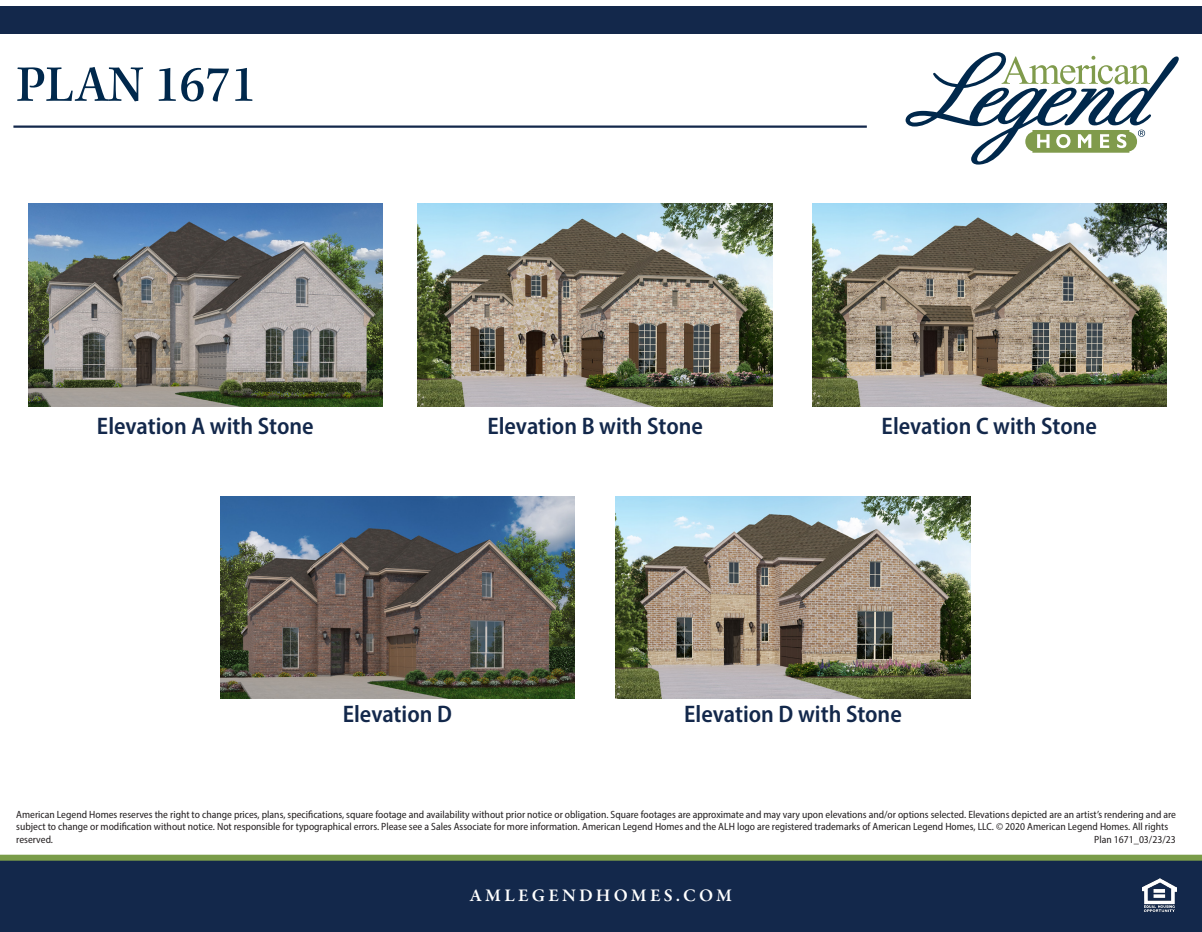
<style>
.page{position:relative;width:1202px;height:932px;background:#fff}
.page>*{position:absolute;margin:0;border:0;box-sizing:border-box;transform-origin:0 0}
.t1{font:500 52.5px "Kepler Std";color:#00284c}
.t2{font:600 semi-condensed 24px "Myriad Pro";color:#13284b}
.t3{font:600 18px "Garamond Premr Pro";letter-spacing:.175em;color:#fff}
.t4{font:semi-condensed 10.5px/12.6px "Myriad Pro";color:#231f20}
</style>
<div class="page">
<div style="left:0;top:857px;width:1202px;height:75px;background:#13284b"></div>
<div style="left:0;top:854px;width:1202px;height:6px;background:#7a9c49"></div>
<img style="left:1142px;top:878px;width:34px;height:33px">
<svg style="left:905px;top:52px;width:273px;height:112px"></svg>
<div style="left:0;top:7px;width:1202px;height:27px;background:#13284b"></div>
<hr style="left:13px;top:125px;width:853px;height:3px;background:#13284b">
<img style="left:220px;top:496px;width:354px;height:203px">
<img style="left:615px;top:496px;width:355px;height:203px">
<svg style="left:46px;top:406px;width:21px;height:1px"></svg>
<img style="left:28px;top:204px;width:355px;height:202px">
<img style="left:418px;top:204px;width:354px;height:202px">
<img style="left:812px;top:204px;width:354px;height:202px">
<p class="t1" style="left:16px;top:55px;width:241px">PLAN 1671</p>
<p class="t2" style="left:97px;top:411px;width:218px">Elevation A with Stone</p>
<p class="t2" style="left:487px;top:411px;width:217px">Elevation B with Stone</p>
<p class="t2" style="left:881px;top:411px;width:217px">Elevation C with Stone</p>
<p class="t2" style="left:343px;top:699px;width:111px">Elevation D</p>
<p class="t2" style="left:684px;top:699px;width:219px">Elevation D with Stone</p>
<p class="t4" style="left:16px;top:807px;width:1161px">American Legend Homes reserves the right to change prices, plans, specifications, square footage and availability without prior notice or obligation. Square footages are approximate and may vary upon elevations and/or options selected. Elevations depicted are an artist’s rendering and are subject to change or modification without notice. Not responsible for typographical errors. Please see a Sales Associate for more information. American Legend Homes and the ALH logo are registered trademarks of American Legend Homes, LLC. © 2020 American Legend Homes. All rights reserved.</p>
<p class="t4" style="left:1094px;top:833px;width:83px">Plan 1671_03/23/23</p>
<p class="t3" style="left:470px;top:884px;width:264px">AMLEGENDHOMES.COM</p>
</div>
